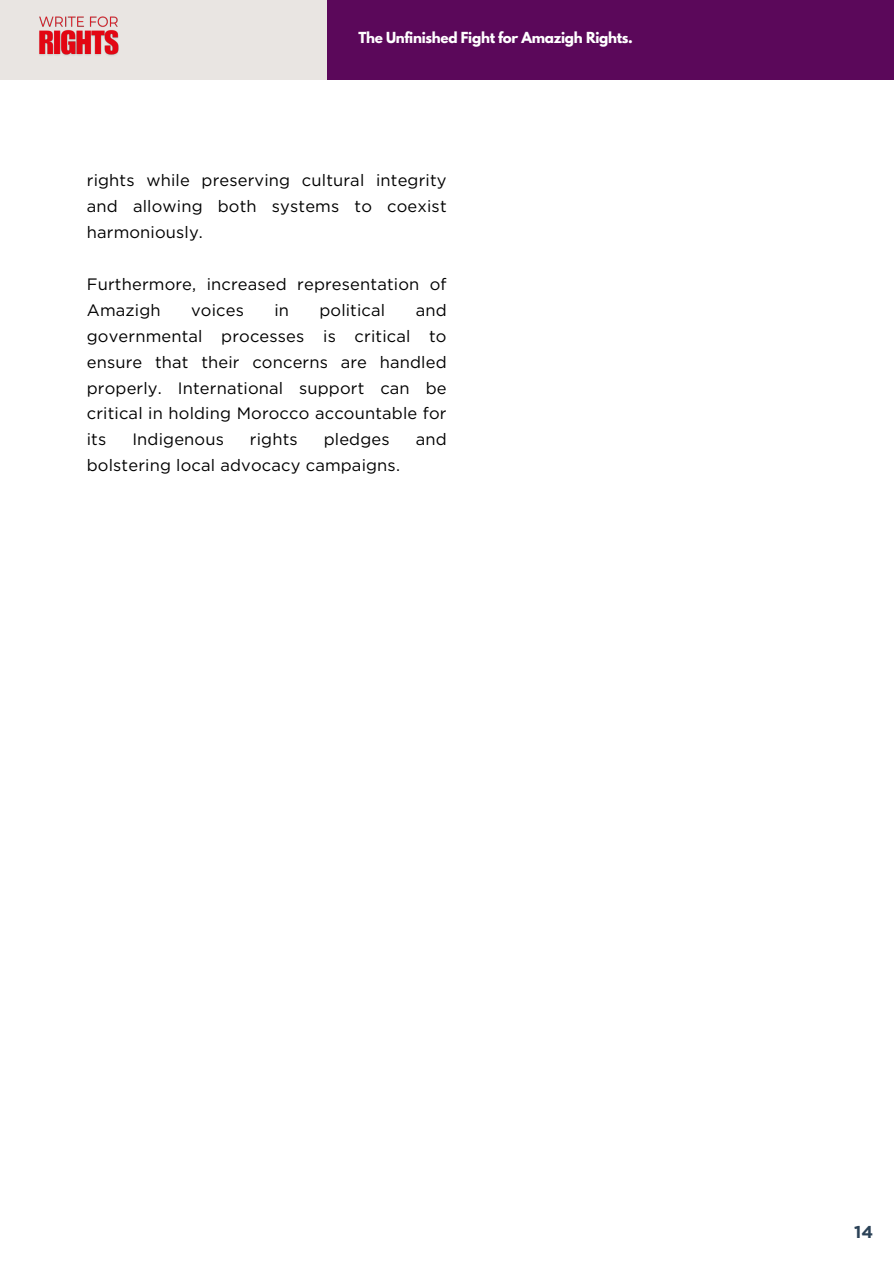
<style>
.page{position:relative;width:894px;height:1264px;background:#fff}
.page>*{position:absolute;margin:0;border:0;box-sizing:border-box;transform-origin:0 0}
.t1{font:700 17.1px "Gotham";color:#2b4257}
.t2{font:16.5px/25.8px "Gotham";letter-spacing:.01em;color:#000;text-align:justify}
.t3{font:700 13.5px "League Spartan";letter-spacing:-.02em;color:#fff}
</style>
<div class="page">
<div style="left:0;top:0;width:327px;height:80px;background:#e9e5e2"></div>
<div style="left:327px;top:0;width:566px;height:80px;background:#5b085a"></div>
<img style="left:39px;top:31px;width:80px;height:25px">
<img style="left:39px;top:16px;width:79px;height:15px">
<p class="t3" style="left:358px;top:31px;width:276px">The Unfinished Fight for Amazigh Rights.</p>
<h2 class="t2" style="left:87px;top:167px;width:361px">rights while preserving cultural integrity and allowing both systems to coexist harmoniously.</h2>
<h2 class="t2" style="left:87px;top:271px;width:361px">Furthermore, increased representation of<br>Amazigh</h2>
<h2 class="t2" style="left:87px;top:297px;width:361px;text-indent:329px">and governmental processes is critical to ensure that their concerns are handled properly. International support can be critical in holding Morocco accountable for its</h2>
<h2 class="t2" style="left:191px;top:297px;width:54px">voices</h2>
<h2 class="t2" style="left:274px;top:297px;width:16px">in</h2>
<h2 class="t2" style="left:319px;top:297px;width:67px">political</h2>
<h2 class="t2" style="left:132px;top:426px;width:93px">Indigenous</h2>
<h2 class="t2" style="left:250px;top:426px;width:49px">rights</h2>
<h2 class="t2" style="left:324px;top:426px;width:67px">pledges</h2>
<h2 class="t2" style="left:415px;top:426px;width:32px">and</h2>
<h2 class="t2" style="left:87px;top:452px;width:314px">bolstering local advocacy campaigns.</h2>
<p class="t1" style="left:853px;top:1221px;width:21px">14</p>
</div>
